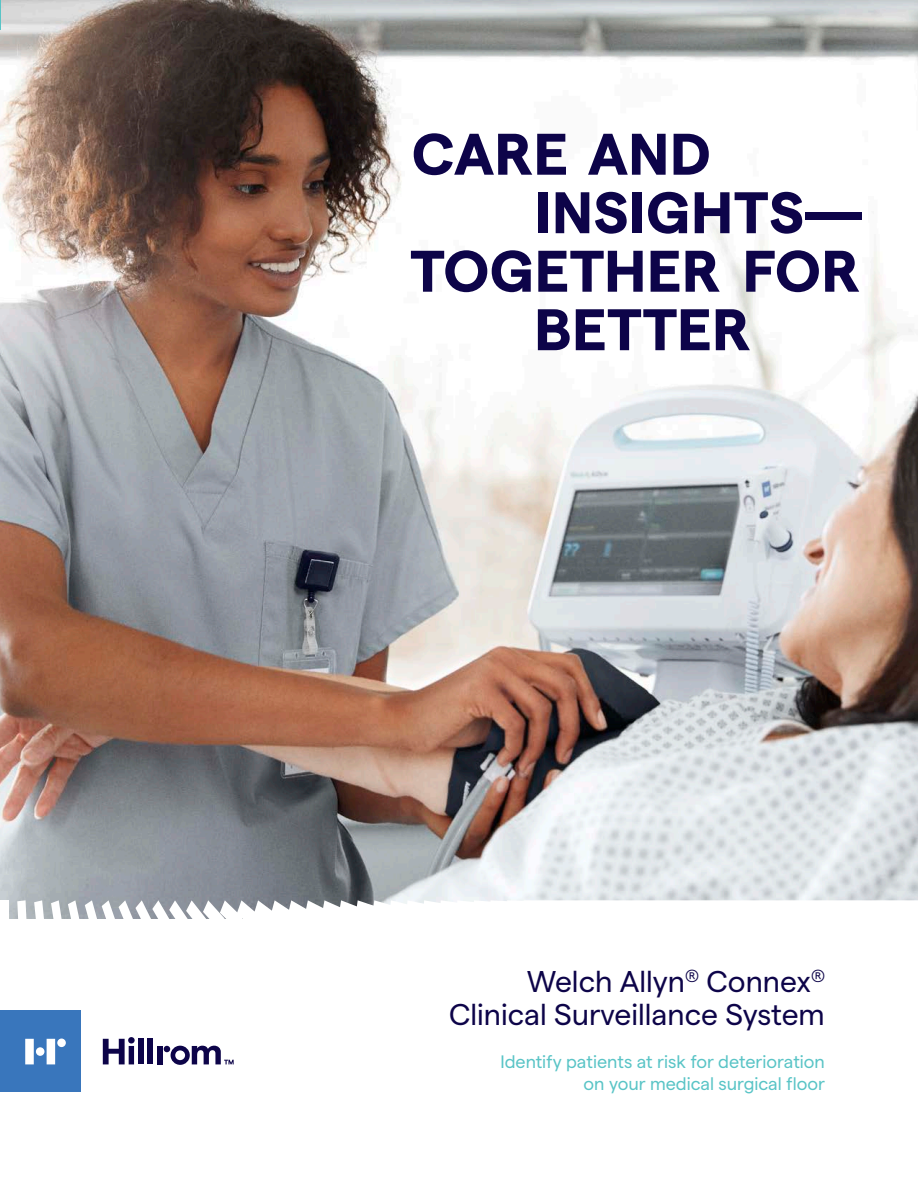
<style>
.page{position:relative;width:918px;height:1188px;background:#fff}
.page>*{position:absolute;margin:0;border:0;box-sizing:border-box;transform-origin:0 0}
.H1-39_39-MIDNIGHT{font:700 58.5px "Matter";letter-spacing:.01em;color:#0d0449}
.COVER_HEADER-16_19-G{font:30px/33px "Matter";color:#0d0449;text-align:right}
.COVER_SUBHEAD-12_15{font:18px/22.5px "Matter";color:#59c4c6;text-align:right}
</style>
<div class="page">
<img style="left:0;top:0;width:918px;height:919px">
<div style="left:0;top:900px;width:9px;height:30px;background:#fff"></div>
<svg style="left:17px;top:900px;width:10px;height:19px"></svg>
<svg style="left:34px;top:900px;width:11px;height:19px"></svg>
<svg style="left:51px;top:900px;width:867px;height:19px"></svg>
<div style="left:0;top:1011px;width:81px;height:81px;background:#3976bc"></div>
<svg style="left:25px;top:1039px;width:9px;height:25px"></svg>
<svg style="left:47px;top:1039px;width:8px;height:25px"></svg>
<div style="left:57px;top:1039px;width:9px;height:8px;background:#fff;border-radius:50%"></div>
<div style="left:138px;top:1038px;width:6px;height:26px;background:#0d0449"></div>
<div style="left:148px;top:1038px;width:5px;height:26px;background:#0d0449"></div>
<div style="left:157px;top:1046px;width:5px;height:18px;background:#0d0449"></div>
<svg style="left:103px;top:1037px;width:32px;height:27px"></svg>
<div style="left:36px;top:1047px;width:8px;height:9px;background:#fff;border-radius:50%"></div>
<svg style="left:164px;top:1046px;width:70px;height:19px"></svg>
<svg style="left:0;top:0;width:1px;height:29px"></svg>
<p class="H1-39_39-MIDNIGHT" style="left:412px;top:111px;width:300px">CARE AND</p>
<p class="H1-39_39-MIDNIGHT" style="left:535px;top:169px;width:330px">INSIGHTS—</p>
<p class="H1-39_39-MIDNIGHT" style="left:410px;top:228px;width:451px">TOGETHER FOR</p>
<p class="H1-39_39-MIDNIGHT" style="left:534px;top:286px;width:218px">BETTER</p>
<p class="COVER_HEADER-16_19-G" style="left:449px;top:962px;width:377px">Welch Allyn<sup>®</sup> Connex<sup>®<br></sup>Clinical Surveillance System</p>
<p class="COVER_SUBHEAD-12_15" style="left:500px;top:1049px;width:326px">Identify patients at risk for deterioration on your medical surgical floor</p>
</div>
